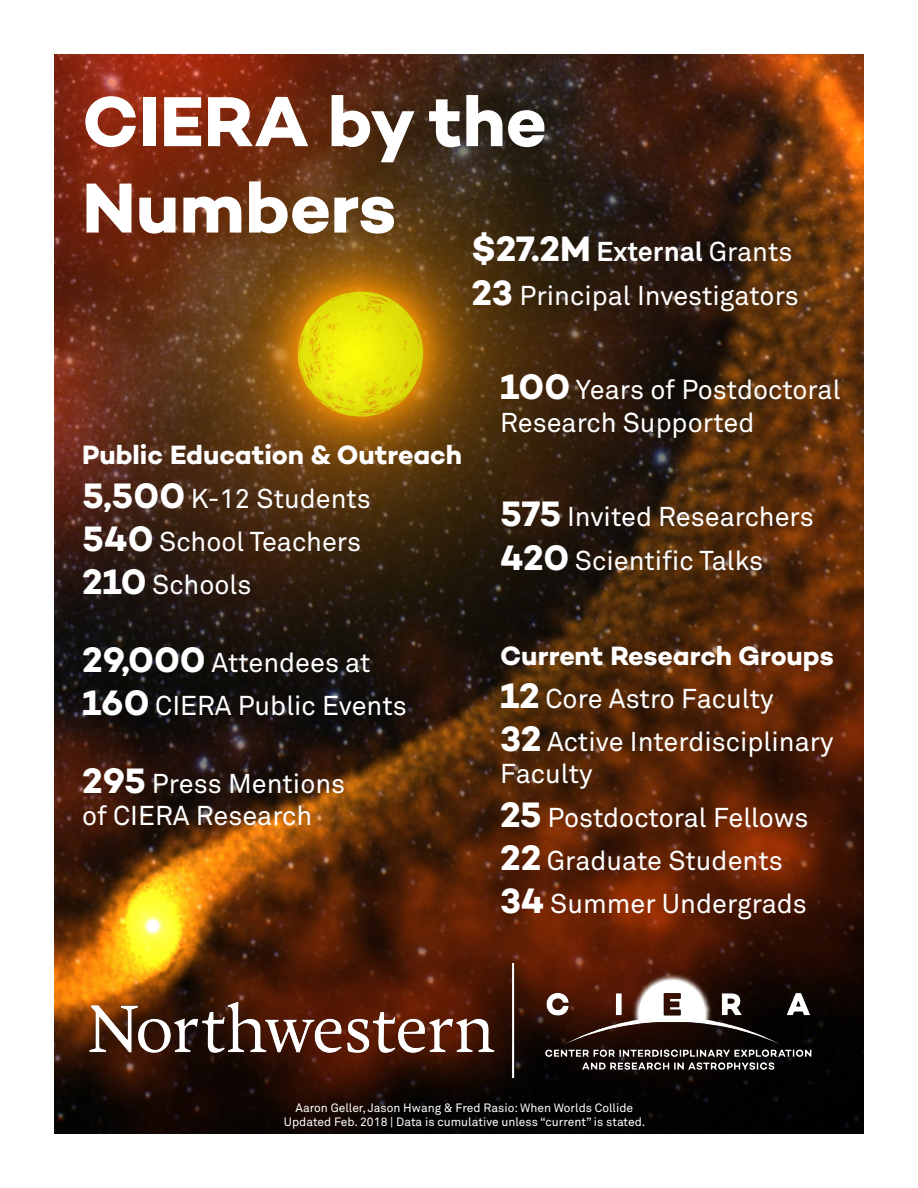
<style>
.page{position:relative;width:918px;height:1188px;background:#fff}
.page>*{position:absolute;margin:0;border:0;box-sizing:border-box;transform-origin:0 0}
.t1{font:700 72px/86.4px "Campton";color:#fff}
.t2{font:27px/43.2px "Akkurat Pro";color:#fff}
.t3{font:12px/14.4px "Akkurat Pro";color:#fff;text-align:center}
.s1{font-family:"Campton";font-weight:700;font-size:36px}
.s2{font-weight:700}
.s3{font-family:"Campton";font-weight:700}
</style>
<div class="page">
<img style="left:54px;top:54px;width:810px;height:1080px">
<img style="left:82px;top:963px;width:750px;height:115px">
<p class="t1" style="left:82px;top:77px;width:466px">CIERA by the<br>Numbers</p>
<p class="t2" style="left:472px;top:230px;width:329px"><span class="s1">$27.2M</span> <span class="s2">External</span> Grants<br><span class="s1">23</span> Principal Investigators</p>
<p class="t2" style="left:82px;top:433px;width:382px"><span class="s3">Public Education &amp; Outreach<br></span><span class="s1">5,500</span> K-12 Students<br><span class="s1">540</span> School Teachers<br><span class="s1">210</span> Schools</p>
<p class="t2" style="left:82px;top:641px;width:326px"><span class="s1">29,000</span> Attendees at<br><span class="s1">160</span> CIERA Public Events</p>
<p class="t2" style="left:82px;top:767px;width:265px;line-height:32.4px"><span class="s1">295</span> Press Mentions of CIERA Research</p>
<p class="t2" style="left:500px;top:374px;width:342px;line-height:32.4px"><span class="s1">100</span> Years of Postdoctoral<br>Research Supported</p>
<p class="t2" style="left:500px;top:495px;width:315px"><span class="s1">575</span> Invited Researchers<br><span class="s1">420</span> Scientific Talks</p>
<p class="t2" style="left:500px;top:634px;width:335px"><span class="s3">Current Research Groups<br></span><span class="s1">12</span> Core Astro Faculty<br><span class="s1">32</span> Active Interdisciplinary</p>
<p class="t2" style="left:500px;top:752px;width:94px">Faculty</p>
<p class="t2" style="left:500px;top:796px;width:310px"><span class="s1">25</span> Postdoctoral Fellows<br><span class="s1">22</span> Graduate Students<br><span class="s1">34</span> Summer Undergrads</p>
<p class="t3" style="left:284px;top:1101px;width:363px">Aaron Geller, Jason Hwang &amp; Fred Rasio: When Worlds Collide<br>Updated Feb. 2018 | Data is cumulative unless “current” is stated.</p>
</div>
